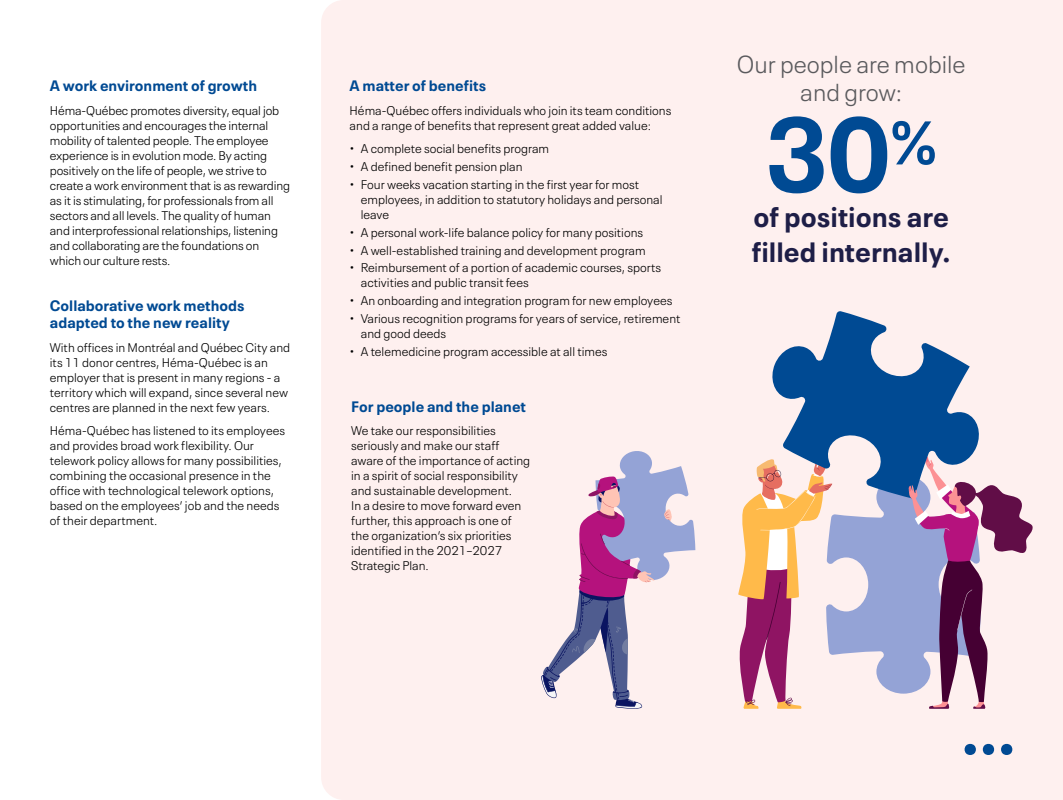
<style>
.page{position:relative;width:1063px;height:800px;background:#fff}
.page>*{position:absolute;margin:0;border:0;box-sizing:border-box;transform-origin:0 0}
.t1{font:700 104.06px "Neue Plak Text";color:#004a93}
.t2{font:700 27.75px/35.4px "Neue Plak Text";color:#1e1e47}
.t3{font:300 24.38px/28.1px "Neue Plak Text";color:#5a5a5d;text-align:center}
.t4{font:700 15px/17.5px "Neue Plak Text";color:#004a93}
.t5{font:300 12.5px/15px "Neue Plak Text";color:#000}
</style>
<div class="page">
<div style="left:321px;top:0;width:741px;height:800px;background:#fef0ef"></div>
<svg style="left:540px;top:450px;width:155px;height:259px"></svg>
<svg style="left:769px;top:311px;width:213px;height:145px;fill:#004a93"></svg>
<svg style="left:738px;top:456px;width:295px;height:253px"></svg>
<svg style="left:964px;top:744px;width:48px;height:11px"></svg>
<p class="t4" style="left:50px;top:76px;width:209px">A work environment of growth</p>
<p class="t5" style="left:50px;top:102px;width:242px">Héma‑Québec promotes diversity, equal job opportunities and encourages the internal mobility of talented people. The employee experience is in evolution mode. By acting positively on the life of people, we strive to create a work environment that is as rewarding as it is stimulating, for professionals from all sectors and all levels. The quality of human and interprofessional relationships, listening and collaborating are the foundations on which our culture rests.</p>
<p class="t4" style="left:50px;top:295px;width:196px">Collaborative work methods adapted to the new reality</p>
<p class="t5" style="left:50px;top:339px;width:242px">With offices in Montréal and Québec City and its 11 donor centres, Héma‑Québec is an employer that is present in many regions - a territory which will expand, since several new centres are planned in the next few years.</p>
<p class="t5" style="left:50px;top:422px;width:237px">Héma‑Québec has listened to its employees and provides broad work flexibility. Our telework policy allows for many possibilities, combining the occasional presence in the office with technological telework options, based on the employees’ job and the needs of their department.</p>
<p class="t4" style="left:349px;top:76px;width:138px">A matter of benefits</p>
<p class="t5" style="left:349px;top:102px;width:323px">Héma‑Québec offers individuals who join its team conditions and a range of benefits that represent great added value:</p>
<p class="t5" style="left:349px;top:140px;width:201px">• A complete social benefits program</p>
<p class="t5" style="left:349px;top:158px;width:175px">• A defined benefit pension plan</p>
<p class="t5" style="left:361px;top:176px;width:303px;text-indent:-11px">• Four weeks vacation starting in the first year for most employees, in addition to statutory holidays and personal leave</p>
<p class="t5" style="left:349px;top:224px;width:295px">• A personal work-life balance policy for many positions</p>
<p class="t5" style="left:349px;top:241px;width:297px">• A well-established training and development program</p>
<p class="t5" style="left:361px;top:259px;width:302px;text-indent:-11px">• Reimbursement of a portion of academic courses, sports activities and public transit fees</p>
<p class="t5" style="left:349px;top:292px;width:324px">• An onboarding and integration program for new employees</p>
<p class="t5" style="left:361px;top:310px;width:321px;text-indent:-11px">• Various recognition programs for years of service, retirement and good deeds</p>
<p class="t5" style="left:349px;top:343px;width:259px">• A telemedicine program accessible at all times</p>
<p class="t4" style="left:351px;top:396px;width:176px">For people and the planet</p>
<p class="t5" style="left:351px;top:422px;width:181px">We take our responsibilities seriously and make our staff aware of the importance of acting in a spirit of social responsibility and sustainable development.<br>In a desire to move forward even further, this approach is one of the organization’s six priorities identified in the 2021–2027<br>Strategic Plan.</p>
<h3 class="t3" style="left:737px;top:48px;width:230px">Our people are mobile and grow:</h3>
<h1 class="t1" style="left:765px;top:69px;width:173px">30<sup>%</sup></h1>
<h2 class="t2" style="left:751px;top:196px;width:200px">of positions are filled internally.</h2>
</div>
